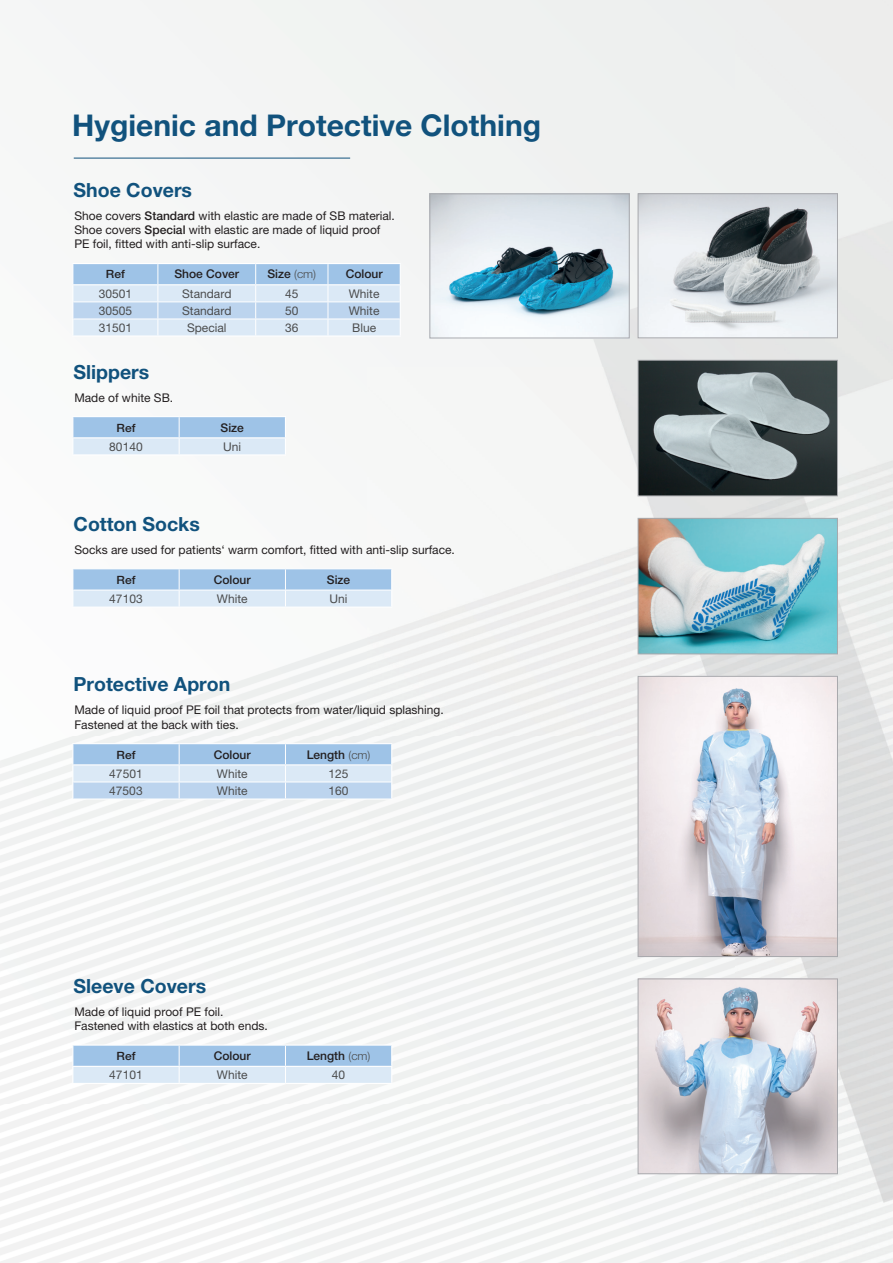
<style>
.page{position:relative;width:893px;height:1263px;background:#fff}
.page>*{position:absolute;margin:0;border:0;box-sizing:border-box;transform-origin:0 0}
.t1{font:700 30px "Helvetica Neue LT Pro";color:#11527d}
.t2{font:700 19.5px "Helvetica Neue LT Pro";color:#11527d}
.t3{font:12px/14.4px "Helvetica Neue LT Pro";color:#231f20}
.t4{font:12px "Helvetica Neue LT Pro";color:#4b4c4d}
.t5{font:500 12px "Helvetica Neue LT Pro";color:#231f20}
.t6{font:500 11.4px "Helvetica Neue LT Pro";color:#231f20;scale:1.05 1}
.s1{font-weight:500}
.s2{font-weight:300;font-size:11.4px;color:#4b4c4d}
</style>
<div class="page">
<hr style="left:74px;top:158px;width:276px;height:1px;background:#11527d">
<svg style="left:72px;top:744px;width:320px;height:55px;background:#bdd6ee"></svg>
<hr style="left:72px;top:764px;width:107px;height:1px;background:#fff">
<hr style="left:179px;top:764px;width:106px;height:1px;background:#fff">
<hr style="left:285px;top:764px;width:107px;height:1px;background:#fff">
<svg style="left:72px;top:569px;width:320px;height:38px;background:#bdd6ee"></svg>
<svg style="left:72px;top:1045px;width:320px;height:38px;background:#bbd5ee"></svg>
<hr style="left:72px;top:1066px;width:107px;height:1px;background:#fff">
<hr style="left:179px;top:1066px;width:106px;height:1px;background:#fff">
<hr style="left:285px;top:1066px;width:107px;height:1px;background:#fff">
<svg style="left:72px;top:264px;width:329px;height:72px;background:#c5dbf0"></svg>
<hr style="left:72px;top:284px;width:86px;height:1px;background:#fff">
<hr style="left:158px;top:284px;width:98px;height:1px;background:#fff">
<hr style="left:256px;top:284px;width:72px;height:1px;background:#fff">
<hr style="left:328px;top:284px;width:73px;height:1px;background:#fff">
<svg style="left:72px;top:417px;width:214px;height:37px;background:#bcd5ee"></svg>
<img style="left:640px;top:195px;width:196px;height:141px">
<div style="left:638px;top:193px;width:200px;height:145px;border:1px solid #a8a9ad"></div>
<img style="left:431px;top:195px;width:197px;height:141px">
<div style="left:429px;top:193px;width:201px;height:145px;border:1px solid #a8a9ad"></div>
<img style="left:640px;top:362px;width:196px;height:132px">
<div style="left:638px;top:360px;width:200px;height:136px;border:1px solid #a8a9ad"></div>
<img style="left:640px;top:520px;width:196px;height:132px">
<div style="left:638px;top:518px;width:200px;height:136px;border:1px solid #a8a9ad"></div>
<img style="left:640px;top:678px;width:196px;height:277px">
<div style="left:638px;top:676px;width:200px;height:281px;border:1px solid #a8a9ad"></div>
<img style="left:640px;top:980px;width:196px;height:192px">
<div style="left:638px;top:978px;width:200px;height:196px;border:1px solid #a8a9ad"></div>
<h1 class="t1" style="left:72px;top:107px;width:470px">Hygienic and Protective Clothing</h1>
<h2 class="t2" style="left:74px;top:178px;width:120px">Shoe Covers</h2>
<p class="t3" style="left:74px;top:208px;width:322px">Shoe covers <span class="s1">Standard</span> with elastic are made of SB material.<br>Shoe covers <span class="s1">Special</span> with elastic are made of liquid proof<br>PE foil, fitted with anti-slip surface.</p>
<p class="t6" style="left:106px;top:268px;width:20px">Ref</p>
<p class="t5" style="left:174px;top:267px;width:66px">Shoe Cover</p>
<p class="t5" style="left:267px;top:267px;width:50px">Size <span class="s2">(cm)</span></p>
<p class="t5" style="left:346px;top:267px;width:38px">Colour</p>
<p class="t4" style="left:99px;top:286px;width:35px">30501</p>
<p class="t4" style="left:182px;top:286px;width:51px">Standard</p>
<p class="t4" style="left:285px;top:286px;width:15px">45</p>
<p class="t4" style="left:349px;top:286px;width:32px">White</p>
<p class="t4" style="left:99px;top:303px;width:35px">30505</p>
<p class="t4" style="left:182px;top:303px;width:51px">Standard</p>
<p class="t4" style="left:285px;top:303px;width:15px">50</p>
<p class="t4" style="left:349px;top:303px;width:32px">White</p>
<p class="t4" style="left:99px;top:320px;width:35px">31501</p>
<p class="t4" style="left:187px;top:320px;width:41px">Special</p>
<p class="t4" style="left:285px;top:320px;width:15px">36</p>
<p class="t4" style="left:352px;top:320px;width:25px">Blue</p>
<h2 class="t2" style="left:74px;top:360px;width:77px">Slippers</h2>
<p class="t3" style="left:74px;top:390px;width:100px">Made of white SB.</p>
<p class="t6" style="left:117px;top:421px;width:20px">Ref</p>
<p class="t5" style="left:221px;top:420px;width:25px">Size</p>
<p class="t4" style="left:109px;top:439px;width:35px">80140</p>
<p class="t4" style="left:223px;top:439px;width:19px">Uni</p>
<h2 class="t2" style="left:74px;top:512px;width:128px">Cotton Socks</h2>
<p class="t3" style="left:74px;top:542px;width:382px">Socks are used for patients‘ warm comfort, fitted with anti-slip surface.</p>
<p class="t6" style="left:117px;top:573px;width:20px">Ref</p>
<p class="t5" style="left:214px;top:572px;width:38px">Colour</p>
<p class="t5" style="left:327px;top:572px;width:25px">Size</p>
<p class="t4" style="left:109px;top:591px;width:35px">47103</p>
<p class="t4" style="left:217px;top:591px;width:32px">White</p>
<p class="t4" style="left:330px;top:591px;width:19px">Uni</p>
<h2 class="t2" style="left:74px;top:672px;width:158px">Protective Apron</h2>
<p class="t3" style="left:74px;top:702px;width:371px">Made of liquid proof PE foil that protects from water/liquid splashing.<br>Fastened at the back with ties.</p>
<p class="t6" style="left:117px;top:748px;width:20px">Ref</p>
<p class="t5" style="left:214px;top:747px;width:38px">Colour</p>
<p class="t5" style="left:307px;top:747px;width:65px">Length <span class="s2">(cm)</span></p>
<p class="t4" style="left:109px;top:766px;width:35px">47501</p>
<p class="t4" style="left:217px;top:766px;width:32px">White</p>
<p class="t4" style="left:329px;top:766px;width:22px">125</p>
<p class="t4" style="left:109px;top:783px;width:35px">47503</p>
<p class="t4" style="left:217px;top:783px;width:32px">White</p>
<p class="t4" style="left:329px;top:783px;width:22px">160</p>
<h2 class="t2" style="left:74px;top:974px;width:134px">Sleeve Covers</h2>
<p class="t3" style="left:74px;top:1004px;width:195px">Made of liquid proof PE foil.<br>Fastened with elastics at both ends.</p>
<p class="t6" style="left:117px;top:1049px;width:20px">Ref</p>
<p class="t5" style="left:214px;top:1048px;width:38px">Colour</p>
<p class="t5" style="left:307px;top:1048px;width:65px">Length <span class="s2">(cm)</span></p>
<p class="t4" style="left:109px;top:1068px;width:35px">47101</p>
<p class="t4" style="left:217px;top:1068px;width:32px">White</p>
<p class="t4" style="left:332px;top:1068px;width:15px">40</p>
</div>
